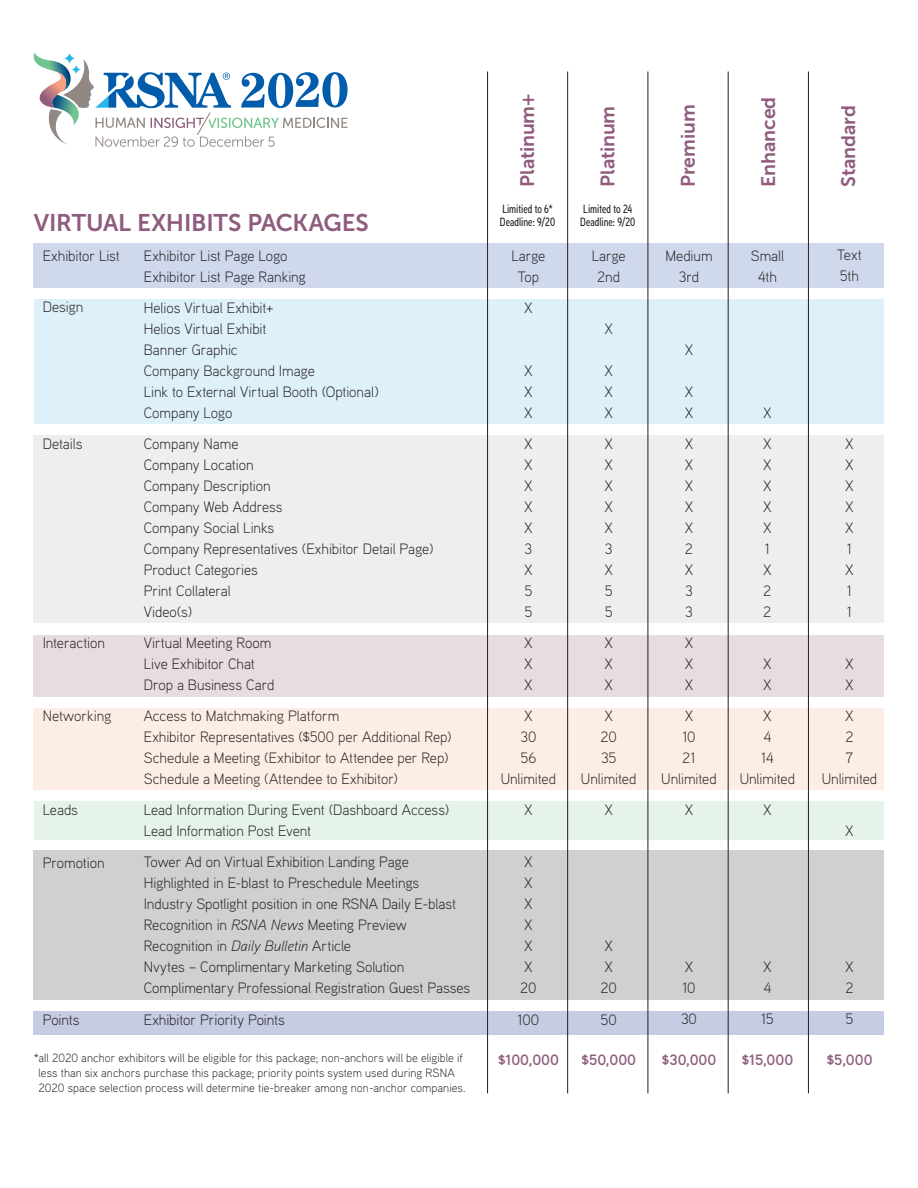
<style>
.page{position:relative;width:918px;height:1188px;background:#fff}
.page>*{position:absolute;margin:0;border:0;box-sizing:border-box;transform-origin:0 0}
.t1{font:24px "Museo Sans 700";letter-spacing:-.01em;color:#8f5c7e}
.t2{font:19.5px "Museo Sans 700";letter-spacing:-.005em;color:#8f5c7e}
.t3{font:300 15px/21px "Aaux Pro OT";letter-spacing:-.005em;color:#231f20}
.t4{font:700 15px "Aaux Pro OT";color:#8f5c7e}
.t5{font:300 12px/15px "Aaux Pro OT";letter-spacing:.005em;color:#231f20;text-align:center}
.t6{font:500 12px/13.5px "Aaux Next Comp";color:#231f20}
.s1{font-style:italic}
</style>
<div class="page">
<div style="left:34px;top:243px;width:850px;height:45px;background:#d0d8ec"></div>
<div style="left:34px;top:299px;width:850px;height:125px;background:#def0fa"></div>
<div style="left:34px;top:436px;width:850px;height:187px;background:#eceef0"></div>
<div style="left:34px;top:635px;width:850px;height:61px;background:#e6dce2"></div>
<div style="left:34px;top:708px;width:850px;height:82px;background:#fdeee5"></div>
<div style="left:34px;top:801px;width:850px;height:38px;background:#e6f3e9"></div>
<div style="left:34px;top:851px;width:850px;height:149px;background:#cfd0d2"></div>
<div style="left:34px;top:1011px;width:850px;height:24px;background:#c6cce1"></div>
<hr style="left:567px;top:72px;width:1px;height:1021px;background:#231f20">
<hr style="left:648px;top:72px;width:1px;height:1021px;background:#231f20">
<hr style="left:728px;top:72px;width:1px;height:1021px;background:#231f20">
<hr style="left:808px;top:72px;width:1px;height:1021px;background:#231f20">
<hr style="left:487px;top:72px;width:1px;height:1021px;background:#231f20">
<svg style="left:33px;top:52px;width:315px;height:95px"></svg>
<h1 class="t1" style="left:34px;top:209px;width:337px">VIRTUAL EXHIBITS PACKAGES</h1>
<p class="t3" style="left:43px;top:244px;width:79px">Exhibitor List</p>
<p class="t3" style="left:43px;top:296px;width:42px">Design</p>
<p class="t3" style="left:43px;top:432px;width:41px">Details</p>
<p class="t3" style="left:43px;top:632px;width:64px">Interaction</p>
<p class="t3" style="left:43px;top:705px;width:70px">Networking</p>
<p class="t3" style="left:43px;top:799px;width:37px">Leads</p>
<p class="t3" style="left:43px;top:852px;width:63px">Promotion</p>
<p class="t3" style="left:43px;top:1009px;width:38px">Points</p>
<p class="t3" style="left:144px;top:245px;width:164px">Exhibitor List Page Logo<br>Exhibitor List Page Ranking</p>
<p class="t3" style="left:144px;top:297px;width:237px">Helios Virtual Exhibit+<br>Helios Virtual Exhibit<br>Banner Graphic<br>Company Background Image<br>Link to External Virtual Booth (Optional)<br>Company Logo</p>
<p class="t3" style="left:144px;top:433px;width:291px">Company Name<br>Company Location<br>Company Description<br>Company Web Address<br>Company Social Links<br>Company Representatives (Exhibitor Detail Page)<br>Product Categories<br>Print Collateral<br>Video(s)</p>
<p class="t3" style="left:144px;top:632px;width:132px">Virtual Meeting Room<br>Live Exhibitor Chat<br>Drop a Business Card</p>
<p class="t3" style="left:144px;top:705px;width:309px">Access to Matchmaking Platform<br>Exhibitor Representatives ($500 per Additional Rep)<br>Schedule a Meeting (Exhibitor to Attendee per Rep)<br>Schedule a Meeting (Attendee to Exhibitor)</p>
<p class="t3" style="left:144px;top:799px;width:307px">Lead Information During Event (Dashboard Access)<br>Lead Information Post Event</p>
<p class="t3" style="left:144px;top:851px;width:328px">Tower Ad on Virtual Exhibition Landing Page Highlighted in E-blast to Preschedule Meetings Industry Spotlight position in one RSNA Daily E-blast Recognition in <span class="s1">RSNA News</span> Meeting Preview Recognition in <span class="s1">Daily Bulletin</span> Article<br>Nvytes – Complimentary Marketing Solution Complimentary Professional Registration Guest Passes</p>
<p class="t3" style="left:144px;top:1008px;width:143px">Exhibitor Priority Points</p>
<p class="t5" style="left:34px;top:1050px;width:433px">*all 2020 anchor exhibitors will be eligible for this package; non-anchors will be eligible if less than six anchors purchase this package; priority points system used during RSNA<br>2020 space selection process will determine tie-breaker among non-anchor companies.</p>
<h2 class="t2" style="left:517px;top:187px;width:95px;rotate:-90deg">Platinum+</h2>
<h2 class="t2" style="left:597px;top:187px;width:83px;rotate:-90deg">Platinum</h2>
<h2 class="t2" style="left:677px;top:187px;width:84px;rotate:-90deg">Premium</h2>
<h2 class="t2" style="left:757px;top:187px;width:92px;rotate:-90deg">Enhanced</h2>
<h2 class="t2" style="left:838px;top:187px;width:83px;rotate:-90deg">Standard</h2>
<p class="t6" style="left:500px;top:201px;width:57px">Limitied to 6*<br>Deadline: 9/20</p>
<p class="t6" style="left:580px;top:201px;width:57px">Limited to 24<br>Deadline: 9/20</p>
<p class="t3" style="left:511px;top:244px;width:36px;text-align:center">Large<br>Top</p>
<p class="t3" style="left:524px;top:297px;width:10px">X</p>
<p class="t3" style="left:524px;top:360px;width:10px;text-align:justify">X X X</p>
<p class="t3" style="left:524px;top:433px;width:10px;text-align:justify">X X X X X 3<br>X 5<br>5</p>
<p class="t3" style="left:524px;top:632px;width:10px;text-align:justify">X X X</p>
<p class="t3" style="left:501px;top:705px;width:57px;text-align:center">X<br>30<br>56<br>Unlimited</p>
<p class="t3" style="left:524px;top:799px;width:10px">X</p>
<p class="t3" style="left:520px;top:851px;width:18px">X<br>X<br>X<br>X<br>X<br>X<br>20</p>
<p class="t3" style="left:518px;top:1008px;width:23px">100</p>
<p class="t3" style="left:592px;top:244px;width:36px;text-align:center">Large<br>2nd</p>
<p class="t3" style="left:604px;top:318px;width:10px">X</p>
<p class="t3" style="left:604px;top:360px;width:10px;text-align:justify">X X X</p>
<p class="t3" style="left:604px;top:433px;width:10px;text-align:justify">X X X X X 3<br>X 5<br>5</p>
<p class="t3" style="left:604px;top:632px;width:10px;text-align:justify">X X X</p>
<p class="t3" style="left:581px;top:705px;width:57px;text-align:center">X<br>20<br>35<br>Unlimited</p>
<p class="t3" style="left:604px;top:799px;width:10px">X</p>
<p class="t3" style="left:601px;top:935px;width:18px">X<br>X<br>20</p>
<p class="t3" style="left:601px;top:1008px;width:18px">50</p>
<p class="t3" style="left:665px;top:244px;width:49px;text-align:center">Medium<br>3rd</p>
<p class="t3" style="left:751px;top:244px;width:35px;text-align:center">Small<br>4th</p>
<p class="t3" style="left:685px;top:339px;width:10px">X</p>
<p class="t3" style="left:685px;top:381px;width:10px">X<br>X</p>
<p class="t3" style="left:685px;top:433px;width:10px;text-align:justify">X X X X X 2<br>X 3<br>3</p>
<p class="t3" style="left:685px;top:632px;width:10px;text-align:justify">X X X</p>
<p class="t3" style="left:661px;top:705px;width:57px;text-align:center">X<br>10<br>21<br>Unlimited</p>
<p class="t3" style="left:685px;top:799px;width:10px">X</p>
<p class="t3" style="left:763px;top:396px;width:10px;line-height:31.2px">X<br>X</p>
<p class="t3" style="left:763px;top:454px;width:10px;text-align:justify">X X X X 1<br>X 2<br>2</p>
<p class="t3" style="left:763px;top:653px;width:10px">X<br>X</p>
<p class="t3" style="left:740px;top:705px;width:57px;text-align:center">X<br>4<br>14<br>Unlimited</p>
<p class="t3" style="left:763px;top:799px;width:10px">X</p>
<p class="t3" style="left:682px;top:956px;width:15px">X<br>10</p>
<p class="t3" style="left:681px;top:1008px;width:17px">30</p>
<p class="t3" style="left:763px;top:956px;width:10px">X<br>4</p>
<p class="t3" style="left:761px;top:1008px;width:14px">15</p>
<p class="t3" style="left:837px;top:244px;width:26px">Text<br>5th</p>
<p class="t3" style="left:845px;top:433px;width:10px;text-align:justify">X X X X X 1<br>X 1<br>1</p>
<p class="t3" style="left:845px;top:653px;width:10px">X<br>X</p>
<p class="t3" style="left:822px;top:705px;width:57px;text-align:center">X<br>2<br>7<br>Unlimited</p>
<p class="t3" style="left:845px;top:820px;width:10px">X</p>
<p class="t3" style="left:845px;top:956px;width:10px">X<br>2</p>
<p class="t3" style="left:846px;top:1008px;width:9px">5</p>
<p class="t4" style="left:498px;top:1050px;width:63px">$100,000</p>
<p class="t4" style="left:581px;top:1050px;width:56px">$50,000</p>
<p class="t4" style="left:661px;top:1050px;width:57px">$30,000</p>
<p class="t4" style="left:741px;top:1050px;width:53px">$15,000</p>
<p class="t4" style="left:826px;top:1050px;width:48px">$5,000</p>
</div>
